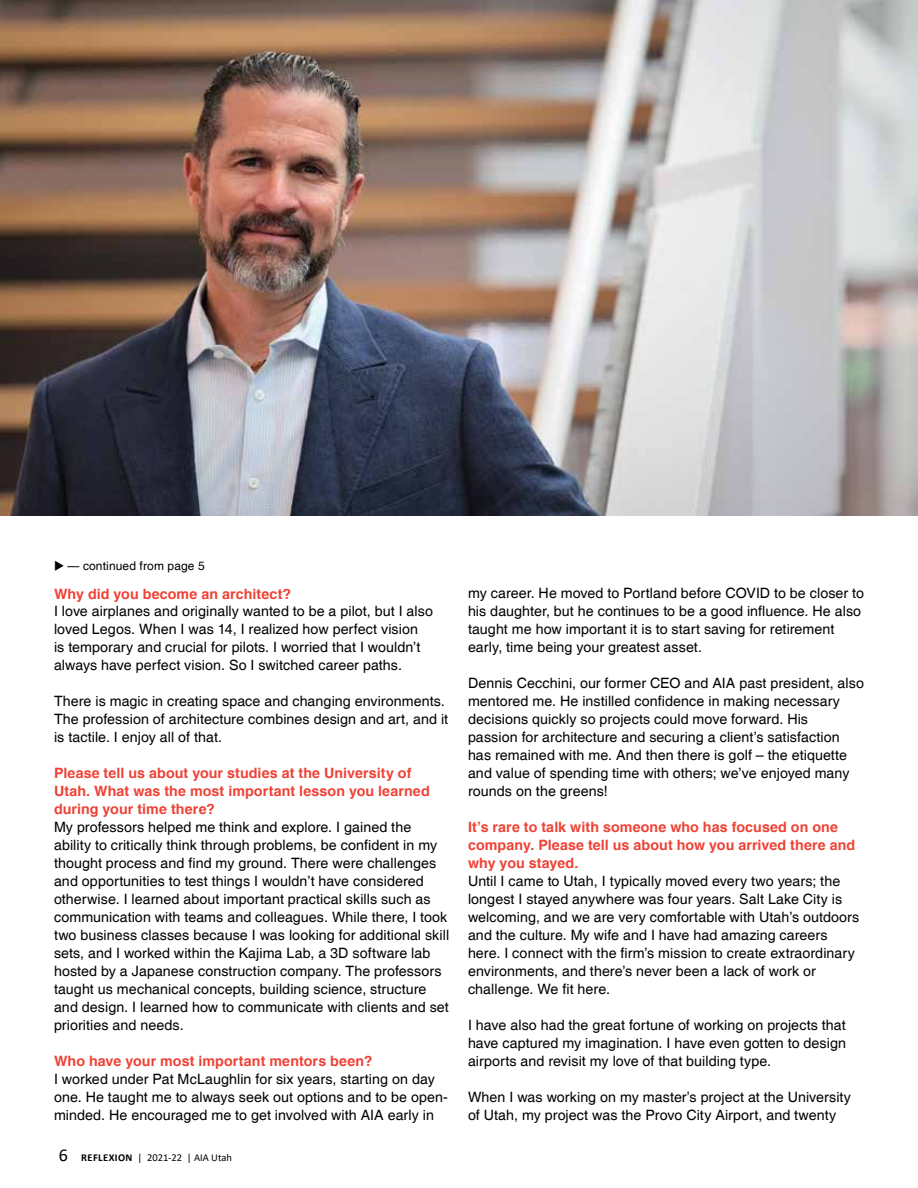
<style>
.page{position:relative;width:918px;height:1188px;background:#fff}
.page>*{position:absolute;margin:0;border:0;box-sizing:border-box;transform-origin:0 0}
.t1{font:14.25px/18px "Helvetica";letter-spacing:.005em;color:#000}
.t2{font:700 14.25px/18px "Helvetica";letter-spacing:.01em;color:#ef4135}
.t3{font:12px "Helvetica";letter-spacing:.01em;color:#000}
.t4{font:10.5px "Calibri";color:#000}
.s1{font-size:18px}
.s2{font-weight:700}
</style>
<div class="page">
<img style="left:0;top:0;width:918px;height:516px">
<p class="t3" style="left:54px;top:559px;width:152px">◆ — continued from page 5</p>
<p class="t2" style="left:54px;top:584px;width:239px">Why did you become an architect?</p>
<p class="t1" style="left:54px;top:603px;width:381px">I love airplanes and originally wanted to be a pilot, but I also loved Legos. When I was 14, I realized how perfect vision<br>is temporary and crucial for pilots. I worried that I wouldn’t always have perfect vision. So I switched career paths.</p>
<p class="t1" style="left:54px;top:693px;width:396px">There is magic in creating space and changing environments.<br>The profession of architecture combines design and art, and it is tactile. I enjoy all of that.</p>
<p class="t2" style="left:54px;top:764px;width:377px">Please tell us about your studies at the University of<br>Utah. What was the most important lesson you learned during your time there?</p>
<p class="t1" style="left:54px;top:819px;width:397px">My professors helped me think and explore. I gained the ability to critically think through problems, be confident in my thought process and find my ground. There were challenges and opportunities to test things I wouldn’t have considered otherwise. I learned about important practical skills such as communication with teams and colleagues. While there, I took two business classes because I was looking for additional skill sets, and I worked within the Kajima Lab, a 3D software lab hosted by a Japanese construction company. The professors taught us mechanical concepts, building science, structure and design. I learned how to communicate with clients and set priorities and needs.</p>
<p class="t2" style="left:54px;top:1052px;width:320px">Who have your most important mentors been?</p>
<p class="t1" style="left:54px;top:1071px;width:396px">I worked under Pat McLaughlin for six years, starting on day one. He taught me to always seek out options and to be open&shy;minded. He encouraged me to get involved with AIA early in</p>
<p class="t4" style="left:59px;top:1150px;width:175px"><span class="s1">6</span> <span class="s2">REFLEXION</span> | 2021-22 | AIA Utah</p>
<p class="t1" style="left:468px;top:585px;width:398px">my career. He moved to Portland before COVID to be closer to his daughter, but he continues to be a good influence. He also taught me how important it is to start saving for retirement early, time being your greatest asset.</p>
<p class="t1" style="left:468px;top:675px;width:397px">Dennis Cecchini, our former CEO and AIA past president, also mentored me. He instilled confidence in making necessary decisions quickly so projects could move forward. His<br>passion for architecture and securing a client’s satisfaction has remained with me. And then there is golf – the etiquette and value of spending time with others; we’ve enjoyed many rounds on the greens!</p>
<p class="t2" style="left:468px;top:818px;width:389px">It’s rare to talk with someone who has focused on one company. Please tell us about how you arrived there and why you stayed.</p>
<p class="t1" style="left:468px;top:873px;width:393px">Until I came to Utah, I typically moved every two years; the longest I stayed anywhere was four years. Salt Lake City is welcoming, and we are very comfortable with Utah’s outdoors and the culture. My wife and I have had amazing careers here. I connect with the firm’s mission to create extraordinary environments, and there’s never been a lack of work or challenge. We fit here.</p>
<p class="t1" style="left:468px;top:1017px;width:380px;text-align:justify">I have also had the great fortune of working on projects that have captured my imagination. I have even gotten to design airports and revisit my love of that building type.</p>
<p class="t1" style="left:468px;top:1089px;width:385px">When I was working on my master’s project at the University of Utah, my project was the Provo City Airport, and twenty</p>
</div>
